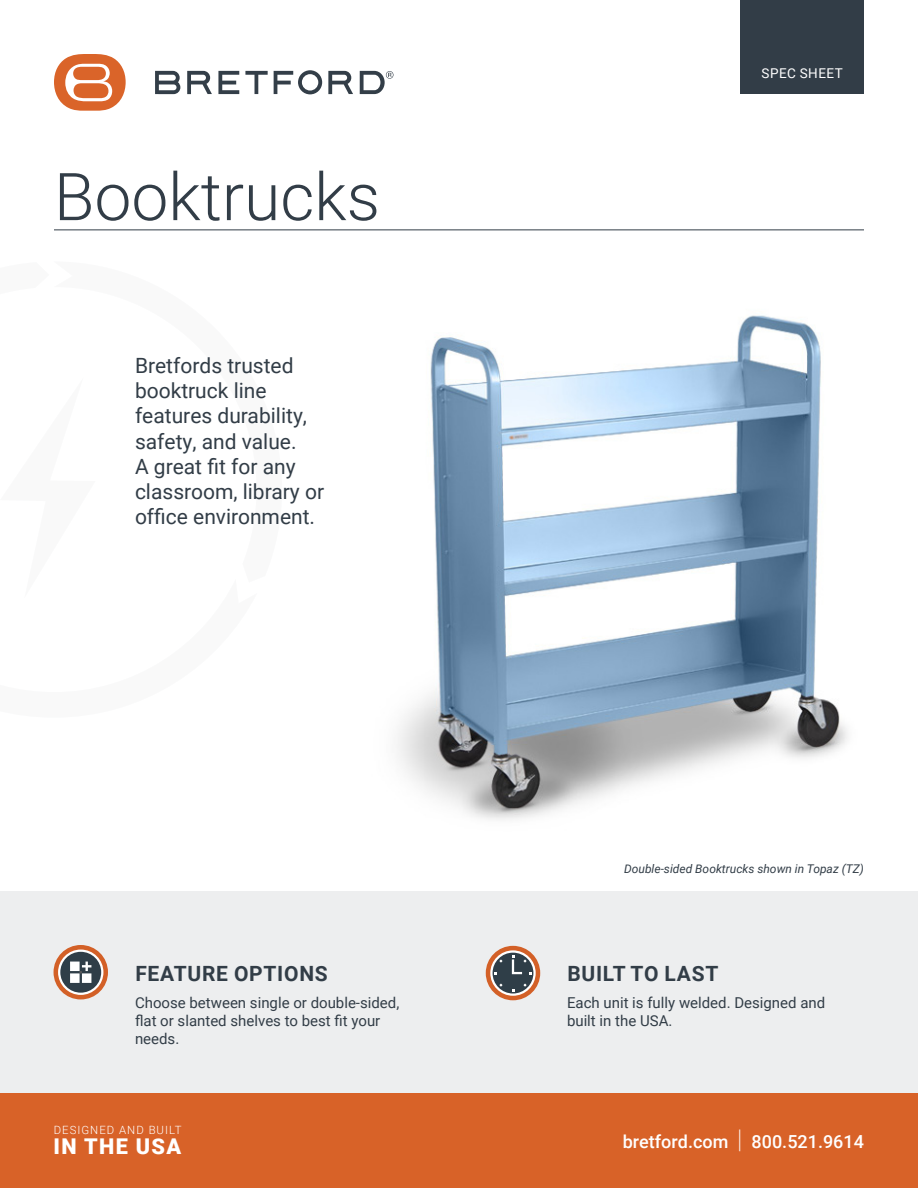
<style>
.page{position:relative;width:918px;height:1188px;background:#fff}
.page>*{position:absolute;margin:0;border:0;box-sizing:border-box;transform-origin:0 0}
.t1{font:300 66px "Roboto";color:#323d47}
.t2{font:900 21.75px "Roboto";letter-spacing:.06em;color:#fff}
.t3{font:21px/25.2px "Roboto";color:#323d47}
.t4{font:700 21px "Roboto";letter-spacing:.035em;color:#323d47}
.t5{font:500 18px "Roboto";color:#fff}
.t6{font:15px/18px "Roboto";color:#323d47}
.t7{font:13.5px "Roboto";letter-spacing:.035em;color:#fff}
.t8{font:italic 12px "Roboto";color:#323d47}
.t9{font:300 11.4px "Roboto";letter-spacing:.09em;color:#fff}
.s1{font-weight:300;font-size:25.8px}
</style>
<div class="page">
<div style="left:0;top:891px;width:918px;height:211px;background:#edeeef"></div>
<svg style="left:187px;top:71px;width:25px;height:23px"></svg>
<svg style="left:274px;top:70px;width:48px;height:24px"></svg>
<svg style="left:218px;top:71px;width:21px;height:23px"></svg>
<svg style="left:245px;top:71px;width:23px;height:23px"></svg>
<svg style="left:155px;top:71px;width:25px;height:23px"></svg>
<svg style="left:328px;top:71px;width:25px;height:23px"></svg>
<svg style="left:54px;top:54px;width:72px;height:57px"></svg>
<svg style="left:360px;top:71px;width:33px;height:23px"></svg>
<div style="left:740px;top:0;width:124px;height:94px;background:#323d47"></div>
<div style="left:0;top:1093px;width:918px;height:95px;background:#d86228"></div>
<hr style="left:717px;top:1097px;width:1px;height:37px;background:#fff">
<hr style="left:54px;top:230px;width:810px;height:1px;background:#323d47">
<div style="left:54px;top:945px;width:54px;height:54px;background:#d36027;border-radius:50%"></div>
<svg style="left:58px;top:950px;width:45px;height:45px"></svg>
<div style="left:486px;top:946px;width:54px;height:54px;background:#d36027;border-radius:50%"></div>
<svg style="left:490px;top:950px;width:46px;height:46px"></svg>
<img style="left:397px;top:315px;width:451px;height:505px">
<p class="t1" style="left:54px;top:150px;width:328px">Booktrucks</p>
<p class="t3" style="left:135px;top:352px;width:191px">Bretfords trusted booktruck line features durability, safety, and value.<br>A great fit for any classroom, library or office environment.</p>
<p class="t4" style="left:135px;top:959px;width:194px">FEATURE OPTIONS</p>
<p class="t6" style="left:135px;top:993px;width:266px">Choose between single or double-sided, flat or slanted shelves to best fit your needs.</p>
<p class="t9" style="left:54px;top:1122px;width:129px">DESIGNED AND BUILT</p>
<h2 class="t2" style="left:54px;top:1131px;width:129px">IN THE USA</h2>
<p class="t7" style="left:762px;top:63px;width:83px">SPEC SHEET</p>
<p class="t8" style="left:624px;top:860px;width:241px">Double-sided Booktrucks shown in Topaz (TZ)</p>
<p class="t4" style="left:567px;top:959px;width:153px">BUILT TO LAST</p>
<p class="t6" style="left:567px;top:993px;width:260px">Each unit is fully welded. Designed and built in the USA.</p>
<p class="t5" style="left:623px;top:1128px;width:243px">bretford.com <span class="s1">|</span> 800.521.9614</p>
</div>
